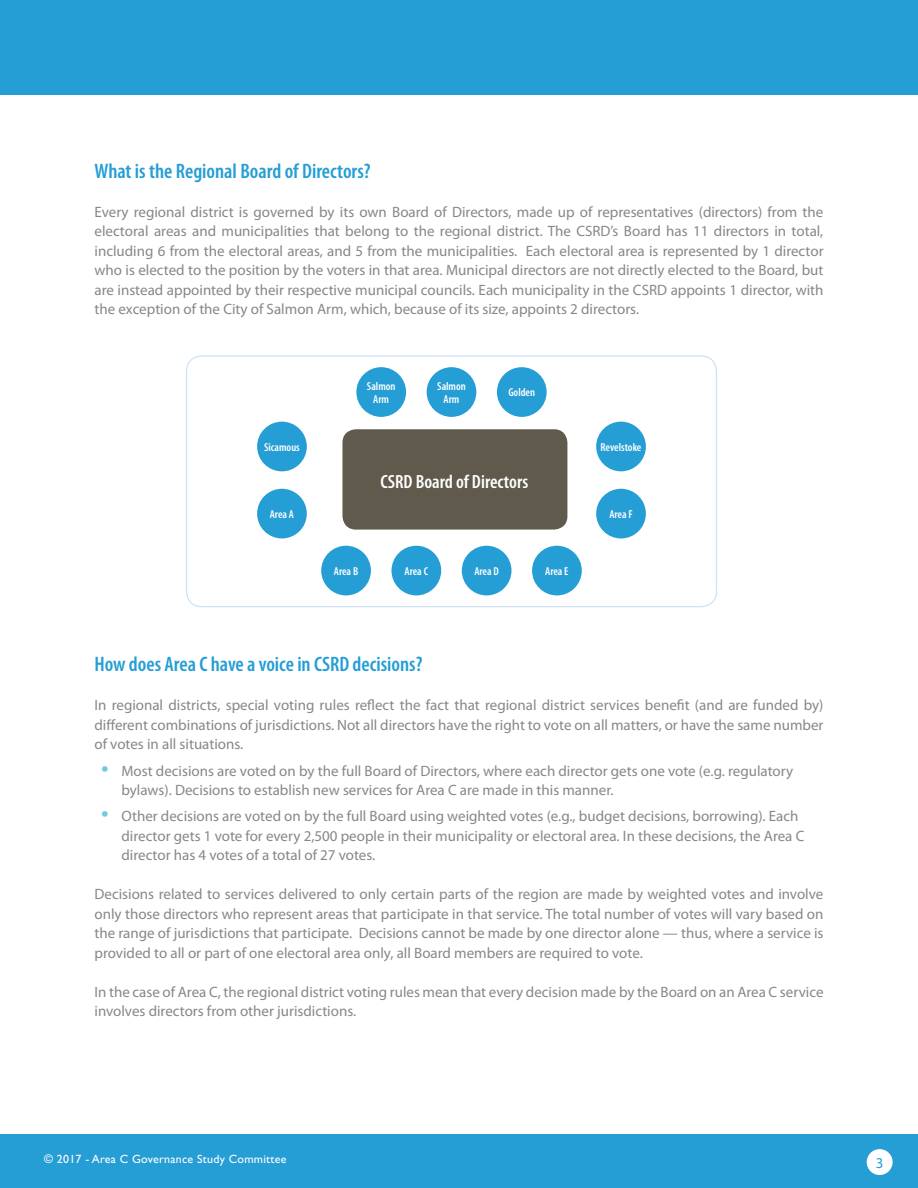
<style>
.page{position:relative;width:918px;height:1188px;background:#fff}
.page>*{position:absolute;margin:0;border:0;box-sizing:border-box;transform-origin:0 0}
.t1{font:600 condensed 21px "Myriad Pro";color:#259dd5}
.t2{font:600 condensed 19.2px "Myriad Pro";color:#fff}
.t3{font:15px/19.5px "Myriad Pro";color:#868787;text-align:justify}
.t4{font:15px "Myriad Pro";color:#259dd5}
.t5{font:12px "Gill Sans Std";letter-spacing:.02em;color:#fff}
.t6{font:600 condensed 11.55px/12.8px "Myriad Pro";color:#fff;text-align:center}
.s1{font-size:27px;color:#74c9e3}
</style>
<div class="page">
<div style="left:0;top:0;width:918px;height:94px;background:#259dd5"></div>
<div style="left:0;top:1134px;width:918px;height:54px;background:#259dd5"></div>
<div style="left:867px;top:1149px;width:26px;height:26px;background:#fff;border-radius:50%"></div>
<div style="left:186px;top:355px;width:531px;height:252px;border:1px solid #cee3f5;border-radius:15px"></div>
<div style="left:342px;top:429px;width:225px;height:101px;background:#605a4d;border-radius:13px"></div>
<div style="left:356px;top:367px;width:50px;height:50px;background:#259dd5;border-radius:50%"></div>
<div style="left:257px;top:422px;width:50px;height:49px;background:#259dd5;border-radius:50%"></div>
<div style="left:596px;top:422px;width:50px;height:49px;background:#259dd5;border-radius:50%"></div>
<div style="left:257px;top:489px;width:50px;height:49px;background:#259dd5;border-radius:50%"></div>
<div style="left:596px;top:489px;width:50px;height:49px;background:#259dd5;border-radius:50%"></div>
<div style="left:392px;top:546px;width:49px;height:49px;background:#259dd5;border-radius:50%"></div>
<div style="left:321px;top:546px;width:50px;height:49px;background:#259dd5;border-radius:50%"></div>
<div style="left:427px;top:367px;width:49px;height:50px;background:#259dd5;border-radius:50%"></div>
<div style="left:462px;top:546px;width:49px;height:49px;background:#259dd5;border-radius:50%"></div>
<div style="left:497px;top:367px;width:50px;height:50px;background:#259dd5;border-radius:50%"></div>
<div style="left:532px;top:546px;width:50px;height:49px;background:#259dd5;border-radius:50%"></div>
<h1 class="t1" style="left:94px;top:158px;width:278px">What is the Regional Board of Directors?</h1>
<p class="t3" style="left:94px;top:202px;width:731px">Every regional district is governed by its own Board of Directors, made up of representatives (directors) from the electoral areas and municipalities that belong to the regional district. The CSRD’s Board has 11 directors in total, including 6 from the electoral areas, and 5 from the municipalities. Each electoral area is represented by 1 director who is elected to the position by the voters in that area. Municipal directors are not directly elected to the Board, but are instead appointed by their respective municipal councils. Each municipality in the CSRD appoints 1 director, with the exception of the City of Salmon Arm, which, because of its size, appoints 2 directors.</p>
<p class="t6" style="left:264px;top:440px;width:37px">Sicamous</p>
<p class="t6" style="left:270px;top:508px;width:26px">Area A</p>
<p class="t6" style="left:367px;top:380px;width:30px">Salmon<br>Arm</p>
<p class="t6" style="left:437px;top:380px;width:30px">Salmon<br>Arm</p>
<p class="t6" style="left:508px;top:386px;width:28px">Golden</p>
<p class="t2" style="left:381px;top:470px;width:149px">CSRD Board of Directors</p>
<p class="t6" style="left:334px;top:564px;width:26px">Area B</p>
<p class="t6" style="left:405px;top:564px;width:25px">Area C</p>
<p class="t6" style="left:474px;top:564px;width:26px">Area D</p>
<p class="t6" style="left:545px;top:564px;width:25px">Area E</p>
<p class="t6" style="left:601px;top:440px;width:42px">Revelstoke</p>
<p class="t6" style="left:609px;top:508px;width:25px">Area F</p>
<h1 class="t1" style="left:94px;top:651px;width:329px">How does Area C have a voice in CSRD decisions?</h1>
<p class="t3" style="left:94px;top:695px;width:730px">In regional districts, special voting rules reflect the fact that regional district services benefit (and are funded by) different combinations of jurisdictions. Not all directors have the right to vote on all matters, or have the same number of votes in all situations.</p>
<p class="t3" style="left:122px;top:760px;width:673px;text-indent:-20px"><span class="s1">•</span> Most decisions are voted on by the full Board of Directors, where each director gets one vote (e.g. regulatory bylaws). Decisions to establish new services for Area C are made in this manner.</p>
<p class="t3" style="left:122px;top:806px;width:684px;text-align:left;text-indent:-20px"><span class="s1">•</span> Other decisions are voted on by the full Board using weighted votes (e.g., budget decisions, borrowing). Each director gets 1 vote for every 2,500 people in their municipality or electoral area. In these decisions, the Area C director has 4 votes of a total of 27 votes.</p>
<p class="t3" style="left:94px;top:884px;width:731px">Decisions related to services delivered to only certain parts of the region are made by weighted votes and involve only those directors who represent areas that participate in that service. The total number of votes will vary based on the range of jurisdictions that participate. Decisions cannot be made by one director alone — thus, where a service is provided to all or part of one electoral area only, all Board members are required to vote.</p>
<p class="t3" style="left:94px;top:982px;width:731px">In the case of Area C, the regional district voting rules mean that every decision made by the Board on an Area C service involves directors from other jurisdictions.</p>
<p class="t5" style="left:44px;top:1152px;width:244px">© 2017 - Area C Governance Study Committee</p>
<p class="t4" style="left:876px;top:1153px;width:9px">3</p>
</div>
